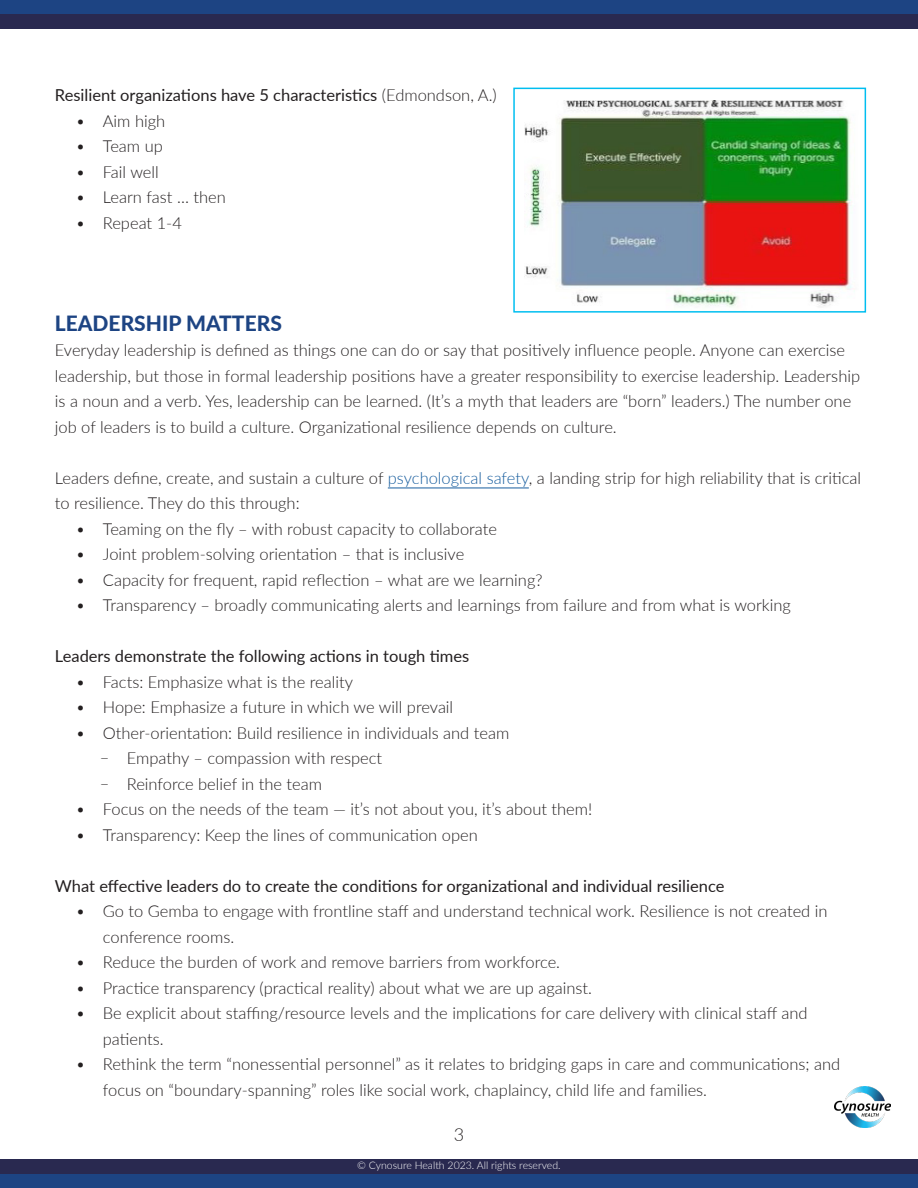
<style>
.page{position:relative;width:918px;height:1188px;background:#fff}
.page>*{position:absolute;margin:0;border:0;box-sizing:border-box;transform-origin:0 0}
.t1{font:800 21px "Lato";color:#1d4483}
.t2{font:300 18px "Lato";color:#231f20}
.t3{font:300 16.5px/25.5px "Lato";color:#231f20}
.t4{font:16.5px "Lato";color:#231f20}
.t5{font:300 10.5px "Lato";color:#fff}
.s1{font-weight:300}
.s2{color:#175d9e}
</style>
<div class="page">
<div style="left:0;top:0;width:918px;height:14px;background:#1d4483"></div>
<div style="left:0;top:14px;width:918px;height:15px;background:#292950"></div>
<div style="left:0;top:1174px;width:918px;height:14px;background:#1d4483"></div>
<div style="left:0;top:1159px;width:918px;height:15px;background:#292950"></div>
<hr style="left:388px;top:488px;width:141px;height:1px;background:#175d9e">
<img style="left:524px;top:100px;width:328px;height:207px">
<div style="left:513px;top:88px;width:353px;height:225px;border:2px solid #00bef0"></div>
<img style="left:835px;top:1086px;width:55px;height:42px">
<p class="t4" style="left:55px;top:84px;width:443px">Resilient organizations have 5 characteristics <span class="s1">(Edmondson, A.)</span></p>
<p class="t3" style="left:76px;top:108px;width:91px">• Aim high</p>
<p class="t3" style="left:76px;top:133px;width:88px">• Team up</p>
<p class="t3" style="left:76px;top:159px;width:84px">• Fail well</p>
<p class="t3" style="left:76px;top:184px;width:151px">• Learn fast … then</p>
<p class="t3" style="left:76px;top:210px;width:108px">• Repeat 1-4</p>
<p class="t1" style="left:55px;top:308px;width:229px">LEADERSHIP MATTERS</p>
<p class="t3" style="left:55px;top:337px;width:807px">Everyday leadership is defined as things one can do or say that positively influence people. Anyone can exercise leadership, but those in formal leadership positions have a greater responsibility to exercise leadership. Leadership is a noun and a verb. Yes, leadership can be learned. (It’s a myth that leaders are “born” leaders.) The number one job of leaders is to build a culture. Organizational resilience depends on culture.</p>
<p class="t3" style="left:55px;top:465px;width:808px">Leaders define, create, and sustain a culture of <span class="s2">psychological safety</span>, a landing strip for high reliability that is critical to resilience. They do this through:</p>
<p class="t3" style="left:76px;top:516px;width:423px">• Teaming on the fly – with robust capacity to collaborate</p>
<p class="t3" style="left:76px;top:541px;width:390px">• Joint problem-solving orientation – that is inclusive</p>
<p class="t3" style="left:76px;top:567px;width:468px">• Capacity for frequent, rapid reflection – what are we learning?</p>
<p class="t3" style="left:76px;top:592px;width:717px">• Transparency – broadly communicating alerts and learnings from failure and from what is working</p>
<p class="t4" style="left:55px;top:645px;width:416px">Leaders demonstrate the following actions in tough times</p>
<p class="t3" style="left:76px;top:669px;width:279px">• Facts: Emphasize what is the reality</p>
<p class="t3" style="left:76px;top:694px;width:379px">• Hope: Emphasize a future in which we will prevail</p>
<p class="t3" style="left:76px;top:720px;width:435px">• Other-orientation: Build resilience in individuals and team</p>
<p class="t3" style="left:100px;top:745px;width:284px">҄ Empathy – compassion with respect</p>
<p class="t3" style="left:100px;top:771px;width:224px">҄ Reinforce belief in the team</p>
<p class="t3" style="left:76px;top:796px;width:518px">• Focus on the needs of the team — it’s not about you, it’s about them!</p>
<p class="t3" style="left:76px;top:822px;width:403px">• Transparency: Keep the lines of communication open</p>
<p class="t4" style="left:55px;top:874px;width:671px">What effective leaders do to create the conditions for organizational and individual resilience</p>
<p class="t3" style="left:103px;top:898px;width:726px;text-indent:-27px">• Go to Gemba to engage with frontline staff and understand technical work. Resilience is not created in conference rooms.</p>
<p class="t3" style="left:76px;top:949px;width:486px">• Reduce the burden of work and remove barriers from workforce.</p>
<p class="t3" style="left:76px;top:975px;width:518px">• Practice transparency (practical reality) about what we are up against.</p>
<p class="t3" style="left:103px;top:1000px;width:706px;text-indent:-27px">• Be explicit about staffing/resource levels and the implications for care delivery with clinical staff and patients.</p>
<p class="t3" style="left:103px;top:1051px;width:739px;text-indent:-27px">• Rethink the term “nonessential personnel” as it relates to bridging gaps in care and communications; and focus on “boundary-spanning” roles like social work, chaplaincy, child life and families.</p>
<p class="t2" style="left:454px;top:1122px;width:12px">3</p>
<p class="t5" style="left:357px;top:1158px;width:205px">© Cynosure Health 2023. All rights reserved.</p>
</div>
